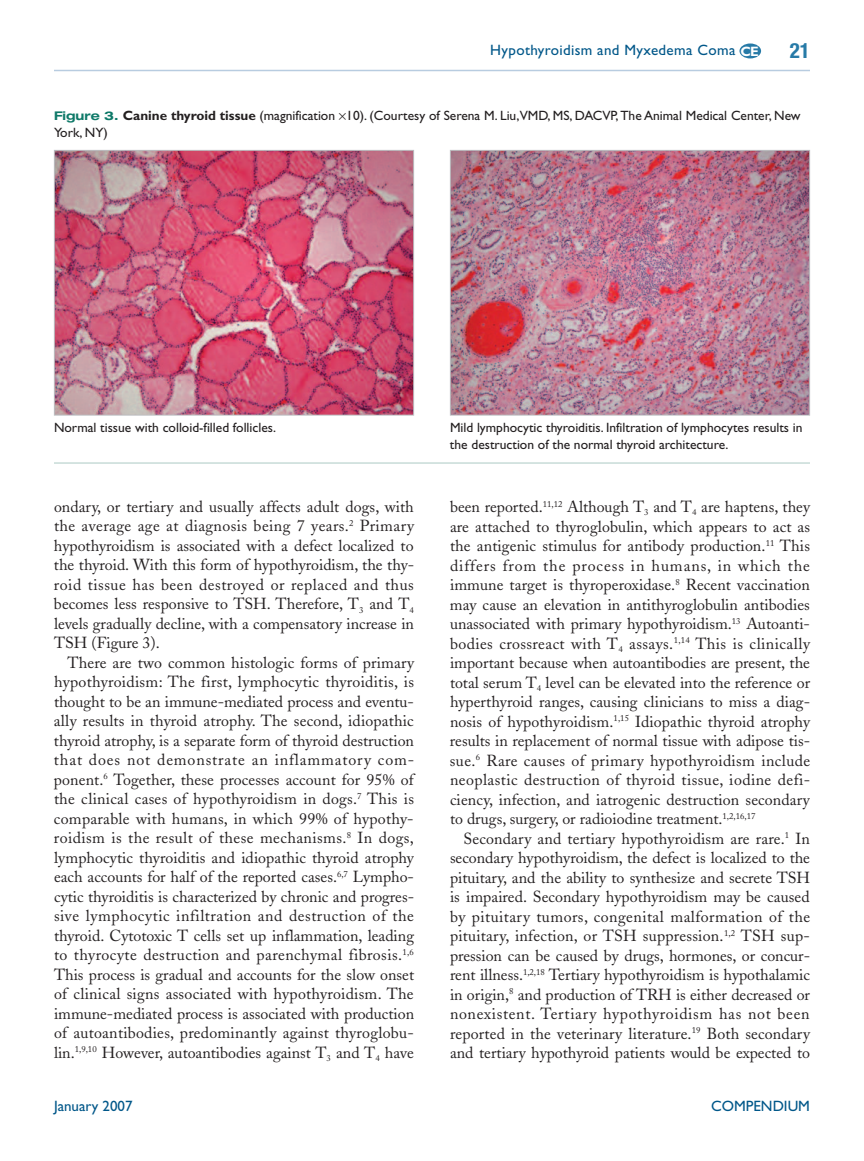
<style>
.page{position:relative;width:864px;height:1161px;background:#fff}
.page>*{position:absolute;margin:0;border:0;box-sizing:border-box;transform-origin:0 0}
.t1{font:700 condensed 21px "Helvetica Neue";color:#277aa7}
.t2{font:15.9px/19.5px "Adobe Caslon";color:#231f20;text-align:justify}
.t3{font:15px "Gill Sans";letter-spacing:.025em;color:#005789}
.t4{font:15px "Gill Sans";color:#005789}
.t5{font:13.5px/16.5px "Gill Sans";color:#231f20}
.s1{font-weight:700;font-size:13.65px;color:#fff}
.s2{font-family:"Helvetica Neue";font-weight:700;font-stretch:expanded;font-size:12px;color:#0e7968}
.s3{font-weight:700}
</style>
<div class="page">
<hr style="left:54px;top:70px;width:756px;height:1px;background:#b8cce0">
<div style="left:740px;top:44px;width:21px;height:14px;background:#277aa7;border-radius:50%"></div>
<img style="left:452px;top:152px;width:356px;height:262px">
<div style="left:450px;top:150px;width:360px;height:266px;border:1px solid #bcbdc0"></div>
<img style="left:56px;top:152px;width:356px;height:262px">
<div style="left:54px;top:150px;width:360px;height:266px;border:1px solid #bcbdc0"></div>
<hr style="left:54px;top:462px;width:756px;height:2px;background:#c7dbd7">
<p class="t3" style="left:490px;top:44px;width:270px">Hypothyroidism and Myxedema Coma <span class="s1">CE</span></p>
<h1 class="t1" style="left:790px;top:43px;width:22px">21</h1>
<p class="t5" style="left:54px;top:109px;width:748px"><span class="s2">Figure 3.</span> <span class="s3">Canine thyroid tissue</span> (magnification 10). (Courtesy of Serena M. Liu,VMD, MS, DACVP, The Animal Medical Center, New<br>York, NY)</p>
<p class="t5" style="left:54px;top:421px;width:224px">Normal tissue with colloid-filled follicles.</p>
<p class="t5" style="left:450px;top:421px;width:354px">Mild lymphocytic thyroiditis. Infiltration of lymphocytes results in the destruction of the normal thyroid architecture.</p>
<p class="t2" style="left:54px;top:499px;width:362px">ondary, or tertiary and usually affects adult dogs, with the average age at diagnosis being 7 years.<sup>2</sup> Primary hypothyroidism is associated with a defect localized to the thyroid. With this form of hypothyroidism, the thy&shy;roid tissue has been destroyed or replaced and thus becomes less responsive to TSH. Therefore, T<sub>3</sub> and T<sub>4 </sub>levels gradually decline, with a compensatory increase in TSH (Figure 3).</p>
<p class="t2" style="left:54px;top:655px;width:362px;text-indent:14px">There are two common histologic forms of primary hypothyroidism: The first, lymphocytic thyroiditis, is thought to be an immune-mediated process and eventu&shy;ally results in thyroid atrophy. The second, idiopathic thyroid atrophy, is a separate form of thyroid destruction that does not demonstrate an inflammatory com&shy;ponent.<sup>6</sup> Together, these processes account for 95% of the clinical cases of hypothyroidism in dogs.<sup>7</sup> This is comparable with humans, in which 99% of hypothy&shy;roidism is the result of these mechanisms.<sup>8</sup> In dogs, lymphocytic thyroiditis and idiopathic thyroid atrophy each accounts for half of the reported cases.<sup>6,7</sup> Lympho&shy;cytic thyroiditis is characterized by chronic and progres&shy;sive lymphocytic infiltration and destruction of the thyroid. Cytotoxic T cells set up inflammation, leading to thyrocyte destruction and parenchymal fibrosis.<sup>1,6<br></sup>This process is gradual and accounts for the slow onset of clinical signs associated with hypothyroidism. The immune-mediated process is associated with production of autoantibodies, predominantly against thyroglobu&shy;lin.<sup>1,9,10</sup> However, autoantibodies against T<sub>3</sub> and T<sub>4</sub> have</p>
<p class="t2" style="left:450px;top:499px;width:362px">been reported.<sup>11,12</sup> Although T<sub>3</sub> and T<sub>4</sub> are haptens, they are attached to thyroglobulin, which appears to act as the antigenic stimulus for antibody production.<sup>11</sup> This differs from the process in humans, in which the immune target is thyroperoxidase.<sup>8</sup> Recent vaccination may cause an elevation in antithyroglobulin antibodies unassociated with primary hypothyroidism.<sup>13</sup> Autoanti&shy;bodies crossreact with T<sub>4</sub> assays.<sup>1,14</sup> This is clinically important because when autoantibodies are present, the total serum T<sub>4</sub> level can be elevated into the reference or hyperthyroid ranges, causing clinicians to miss a diag&shy;nosis of hypothyroidism.<sup>1,15</sup> Idiopathic thyroid atrophy results in replacement of normal tissue with adipose tis&shy;sue.<sup>6</sup> Rare causes of primary hypothyroidism include neoplastic destruction of thyroid tissue, iodine defi&shy;ciency, infection, and iatrogenic destruction secondary to drugs, surgery, or radioiodine treatment.<sup>1,2,16,17</sup></p>
<p class="t2" style="left:450px;top:830px;width:362px;text-indent:14px">Secondary and tertiary hypothyroidism are rare.<sup>1</sup> In secondary hypothyroidism, the defect is localized to the pituitary, and the ability to synthesize and secrete TSH is impaired. Secondary hypothyroidism may be caused by pituitary tumors, congenital malformation of the pituitary, infection, or TSH suppression.<sup>1,2</sup> TSH sup&shy;pression can be caused by drugs, hormones, or concur&shy;rent illness.<sup>1,2,18</sup> Tertiary hypothyroidism is hypothalamic in origin,<sup>8</sup> and production of TRH is either decreased or nonexistent. Tertiary hypothyroidism has not been reported in the veterinary literature.<sup>19</sup> Both secondary and tertiary hypothyroid patients would be expected to</p>
<p class="t4" style="left:54px;top:1100px;width:80px">January 2007</p>
<p class="t4" style="left:711px;top:1100px;width:100px">COMPENDIUM</p>
</div>
